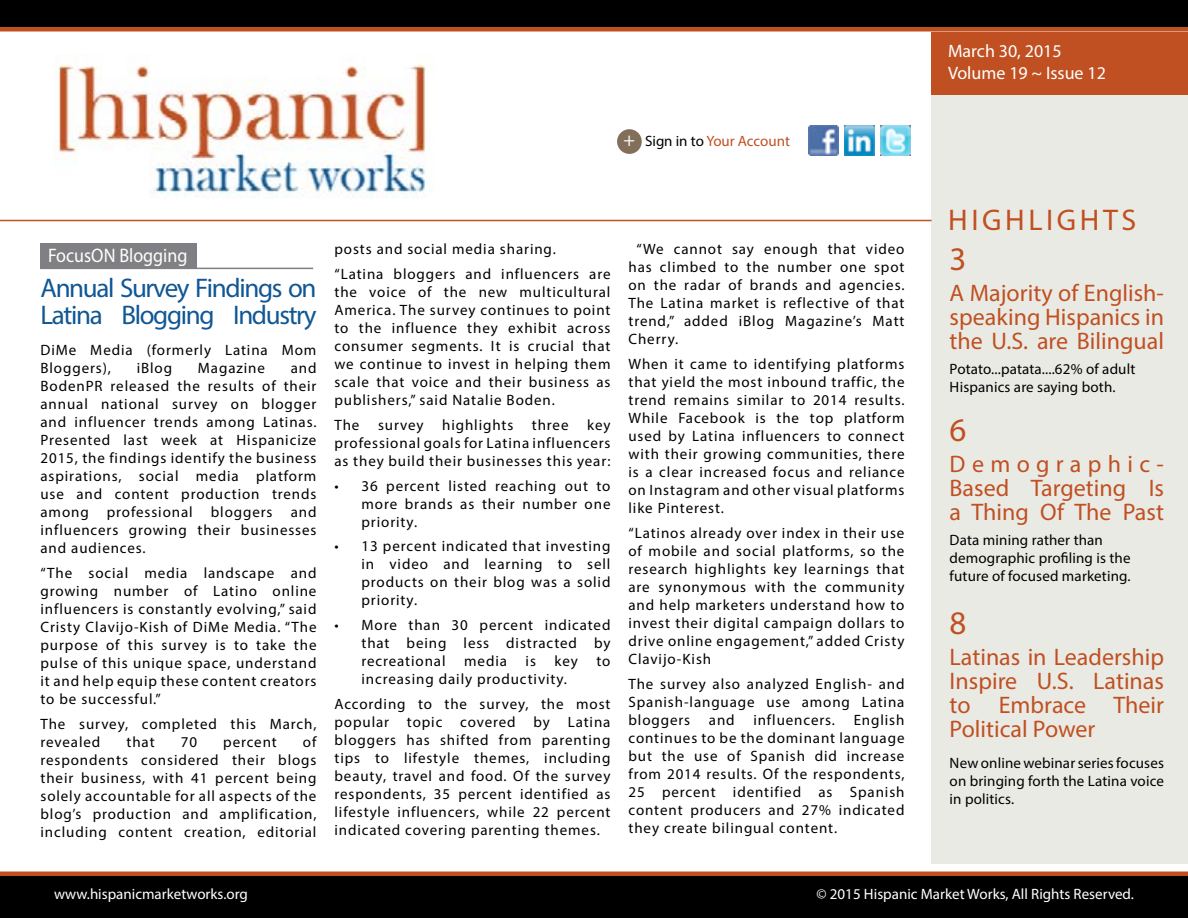
<style>
.page{position:relative;width:1188px;height:918px;background:#fff}
.page>*{position:absolute;margin:0;border:0;box-sizing:border-box;transform-origin:0 0}
.t1{font:33px "Myriad Pro";color:#c05021}
.t2{font:30px "Myriad Pro";letter-spacing:.12em;color:#c05021}
.t3{font:27px/27px "Myriad Pro";letter-spacing:-.05em;color:#105794}
.t4{font:24px/24px "Myriad Pro";color:#c05021;text-align:justify}
.t5{font:19.65px "Myriad Pro";color:#fff;scale:.92 1}
.t6{font:18px/21.6px "Myriad Pro";color:#fff}
.t7{font:15px/18px "Myriad Pro";letter-spacing:.06em;color:#000;text-align:justify}
.t8{font:15px/18px "Myriad Pro";letter-spacing:.01em;color:#000}
.t9{font:15px "Myriad Pro";color:#fff}
.t10{font:15px "Myriad Pro";color:#c05021}
.s1{font-size:19.5px;color:#fff}
.s2{color:#000}
</style>
<div class="page">
<div style="left:932px;top:5px;width:256px;height:859px;background:#eaeae5"></div>
<div style="left:0;top:874px;width:1188px;height:44px;background:#000"></div>
<hr style="left:0;top:872px;width:1188px;height:4px;background:#c05021">
<div style="left:0;top:27px;width:1188px;height:5px;background:#c05021"></div>
<div style="left:932px;top:32px;width:256px;height:62px;background:#c05021"></div>
<img style="left:808px;top:125px;width:30px;height:30px">
<img style="left:880px;top:125px;width:30px;height:30px">
<img style="left:844px;top:125px;width:30px;height:30px">
<div style="left:617px;top:129px;width:25px;height:25px;background:#826f59;border-radius:50%"></div>
<div style="left:0;top:0;width:1188px;height:27px;background:#000"></div>
<hr style="left:0;top:220px;width:932px;height:1px;background:#c05021">
<img style="left:54px;top:60px;width:381px;height:139px">
<div style="left:40px;top:243px;width:157px;height:25px;background:#807f83"></div>
<hr style="left:40px;top:268px;width:273px;height:1px;background:#807f83">
<p class="t10" style="left:623px;top:132px;width:168px"><span class="s1">+</span> <span class="s2">Sign in to</span> Your Account</p>
<h3 class="t5" style="left:48px;top:243px;width:153px">FocusON Blogging</h3>
<h3 class="t3" style="left:40px;top:274px;width:278px">Annual Survey Findings on<br>Latina Blogging Industry</h3>
<p class="t7" style="left:40px;top:341px;width:277px">DiMe Media (formerly Latina Mom<br>Bloggers),</p>
<p class="t7" style="left:40px;top:359px;width:278px;text-indent:250px">and BodenPR released the results of their annual national survey on blogger and influencer trends among Latinas.<br>Presented last week at Hispanicize 2015, the findings identify the business aspirations, social media platform use and content production trends among professional bloggers and influencers growing their businesses and audiences.</p>
<p class="t7" style="left:40px;top:564px;width:278px">“The social media landscape and growing number of Latino online influencers is constantly evolving,” said Cristy Clavijo-Kish of DiMe Media. “The purpose of this survey is to take the pulse of this unique space, understand it and help equip these content creators to be successful.”</p>
<p class="t7" style="left:40px;top:714px;width:278px">The survey, completed this March, revealed</p>
<p class="t7" style="left:137px;top:359px;width:37px">iBlog</p>
<p class="t7" style="left:198px;top:359px;width:69px">Magazine</p>
<p class="t7" style="left:40px;top:732px;width:278px;text-indent:262px">of respondents considered their blogs their business, with 41 percent being solely accountable for all aspects of the blog’s production and amplification, including content creation, editorial</p>
<p class="t7" style="left:127px;top:732px;width:30px">that</p>
<p class="t7" style="left:181px;top:732px;width:18px">70</p>
<p class="t7" style="left:223px;top:732px;width:55px">percent</p>
<p class="t7" style="left:334px;top:237px;width:278px;line-height:24.8px">posts and social media sharing.<br>“Latina bloggers and influencers are</p>
<p class="t7" style="left:334px;top:283px;width:278px">the voice of the new multicultural America. The survey continues to point to the influence they exhibit across consumer segments. It is crucial that we continue to invest in helping them scale that voice and their business as publishers,” said Natalie Boden.</p>
<p class="t7" style="left:334px;top:415px;width:278px">The survey highlights three key professional goals for Latina influencers as they build their businesses this year:</p>
<p class="t7" style="left:362px;top:476px;width:251px;text-indent:-27px">• 36 percent listed reaching out to more brands as their number one priority.</p>
<p class="t7" style="left:362px;top:537px;width:251px;text-indent:-27px">• 13 percent indicated that investing in video and learning to sell products on their blog was a solid priority.</p>
<p class="t7" style="left:362px;top:616px;width:251px;text-indent:-27px">• More than 30 percent indicated that being less distracted by recreational media is key to increasing daily productivity.</p>
<p class="t7" style="left:334px;top:694px;width:278px">According to the survey, the most popular topic covered by Latina bloggers has shifted from parenting tips to lifestyle themes, including beauty, travel and food. Of the survey respondents, 35 percent identified as lifestyle influencers, while 22 percent indicated covering parenting themes.</p>
<p class="t7" style="left:628px;top:240px;width:278px;text-indent:8px">“We cannot say enough that video has climbed to the number one spot on the radar of brands and agencies.<br>The Latina market is reflective of that trend,” added iBlog Magazine’s Matt Cherry.</p>
<p class="t7" style="left:628px;top:355px;width:278px">When it came to identifying platforms that yield the most inbound traffic, the trend remains similar to 2014 results.<br>While Facebook is the top platform used by Latina influencers to connect with their growing communities, there is a clear increased focus and reliance on Instagram and other visual platforms like Pinterest.</p>
<p class="t7" style="left:628px;top:523px;width:278px">“Latinos already over index in their use of mobile and social platforms, so the research highlights key learnings that are synonymous with the community and help marketers understand how to invest their digital campaign dollars to drive online engagement,” added Cristy Clavijo-Kish</p>
<p class="t7" style="left:628px;top:674px;width:278px">The survey also analyzed English- and Spanish-language use among Latina bloggers and influencers. English continues to be the dominant language but the use of Spanish did increase from 2014 results. Of the respondents, 25 percent identified as Spanish content producers and 27% indicated they create bilingual content.</p>
<p class="t6" style="left:948px;top:40px;width:159px">March 30, 2015<br>Volume 19 ~ Issue 12</p>
<h2 class="t2" style="left:948px;top:201px;width:189px">HIGHLIGHTS</h2>
<h1 class="t1" style="left:950px;top:239px;width:18px">3</h1>
<h3 class="t4" style="left:950px;top:280px;width:216px">A Majority of English&shy;speaking Hispanics in the U.S. are Bilingual</h3>
<p class="t8" style="left:950px;top:359px;width:187px">Potato...patata....62% of adult<br>Hispanics are saying both.</p>
<h1 class="t1" style="left:950px;top:410px;width:18px">6</h1>
<h3 class="t4" style="left:950px;top:452px;width:216px">Demographic-Based Targeting Is a Thing Of The Past</h3>
<p class="t8" style="left:950px;top:531px;width:182px">Data mining rather than demographic profiling is the future of focused marketing.</p>
<h1 class="t1" style="left:950px;top:603px;width:18px">8</h1>
<h3 class="t4" style="left:950px;top:645px;width:216px">Latinas in Leadership Inspire U.S. Latinas to Embrace Their Political Power</h3>
<p class="t7" style="left:950px;top:754px;width:216px">New online webinar series focuses on bringing forth the Latina voice in politics.</p>
<p class="t9" style="left:54px;top:884px;width:195px">www.hispanicmarketworks.org</p>
<p class="t9" style="left:817px;top:884px;width:319px">© 2015 Hispanic Market Works, All Rights Reserved.</p>
</div>
